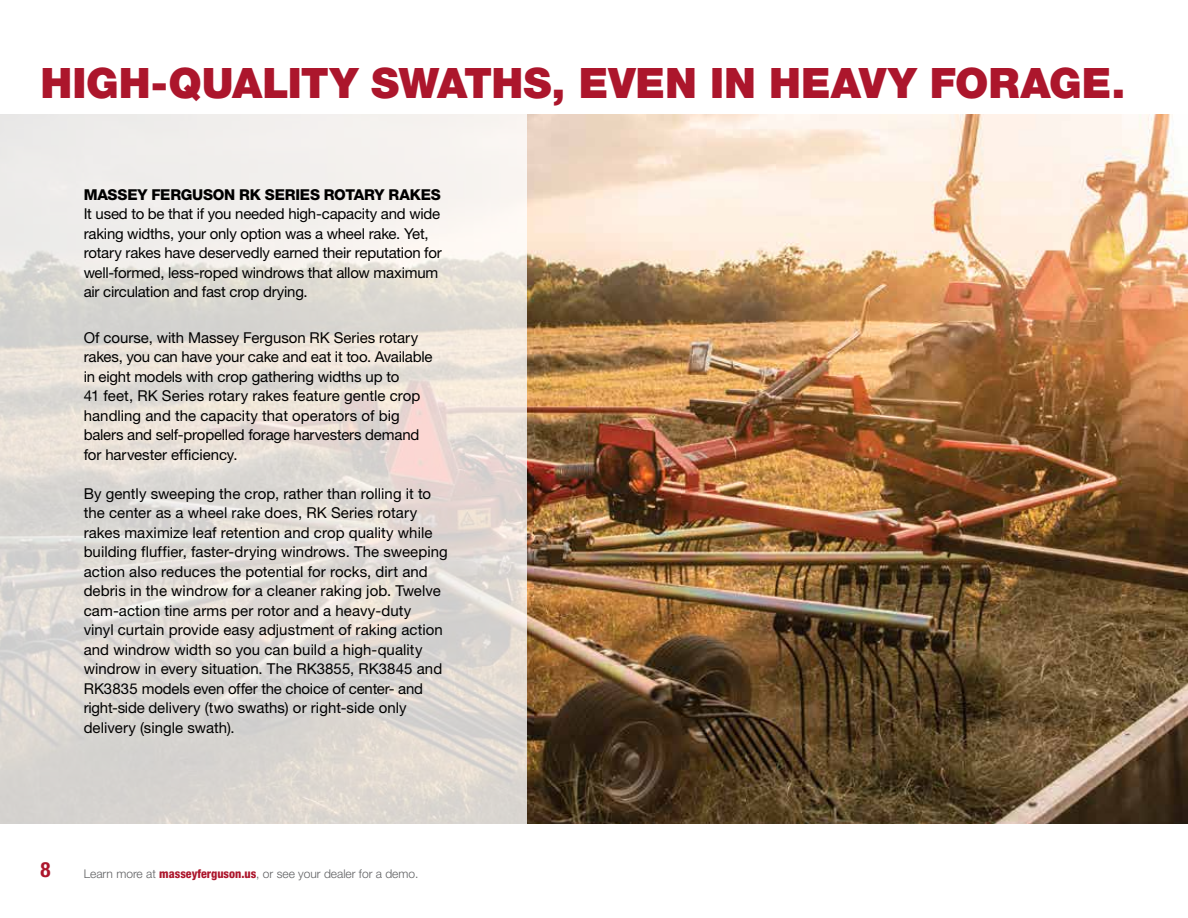
<style>
.page{position:relative;width:1188px;height:918px;background:#fff}
.page>*{position:absolute;margin:0;border:0;box-sizing:border-box;transform-origin:0 0}
.t1{font:900 42px "Helvetica Neue LT Std";letter-spacing:-.005em;color:#ac162c}
.t2{font:700 condensed 21px "Helvetica Neue LT Std";color:#ac162c}
.t3{font:15px/19.5px "Helvetica Neue LT Std";color:#000}
.t4{font:800 15px "Helvetica Neue LT Std";letter-spacing:-.015em;color:#000}
.t5{font:300 12px "Helvetica Neue LT Std";color:#5f6062}
.s1{font-weight:800;font-stretch:condensed;color:#ac162c}
</style>
<div class="page">
<img style="left:527px;top:114px;width:661px;height:710px">
<svg style="left:0;top:114px;width:527px;height:710px"></svg>
<h1 class="t1" style="left:40px;top:58px;width:1087px">HIGH-QUALITY SWATHS, EVEN IN HEAVY FORAGE.</h1>
<p class="t4" style="left:84px;top:185px;width:359px">MASSEY FERGUSON RK SERIES ROTARY RAKES</p>
<p class="t3" style="left:84px;top:204px;width:360px">It used to be that if you needed high-capacity and wide raking widths, your only option was a wheel rake. Yet, rotary rakes have deservedly earned their reputation for well-formed, less-roped windrows that allow maximum air circulation and fast crop drying.</p>
<p class="t3" style="left:84px;top:328px;width:350px">Of course, with Massey Ferguson RK Series rotary rakes, you can have your cake and eat it too. Available in eight models with crop gathering widths up to<br>41 feet, RK Series rotary rakes feature gentle crop handling and the capacity that operators of big balers and self-propelled forage harvesters demand for harvester efficiency.</p>
<p class="t3" style="left:84px;top:484px;width:366px">By gently sweeping the crop, rather than rolling it to the center as a wheel rake does, RK Series rotary rakes maximize leaf retention and crop quality while building fluffier, faster-drying windrows. The sweeping action also reduces the potential for rocks, dirt and debris in the windrow for a cleaner raking job. Twelve cam-action tine arms per rotor and a heavy-duty<br>vinyl curtain provide easy adjustment of raking action and windrow width so you can build a high-quality windrow in every situation. The RK3855, RK3845 and RK3835 models even offer the choice of center- and right-side delivery (two swaths) or right-side only delivery (single swath).</p>
<h2 class="t2" style="left:40px;top:857px;width:12px">8</h2>
<p class="t5" style="left:84px;top:866px;width:336px">Learn more at <span class="s1">masseyferguson.us</span>, or see your dealer for a demo.</p>
</div>
